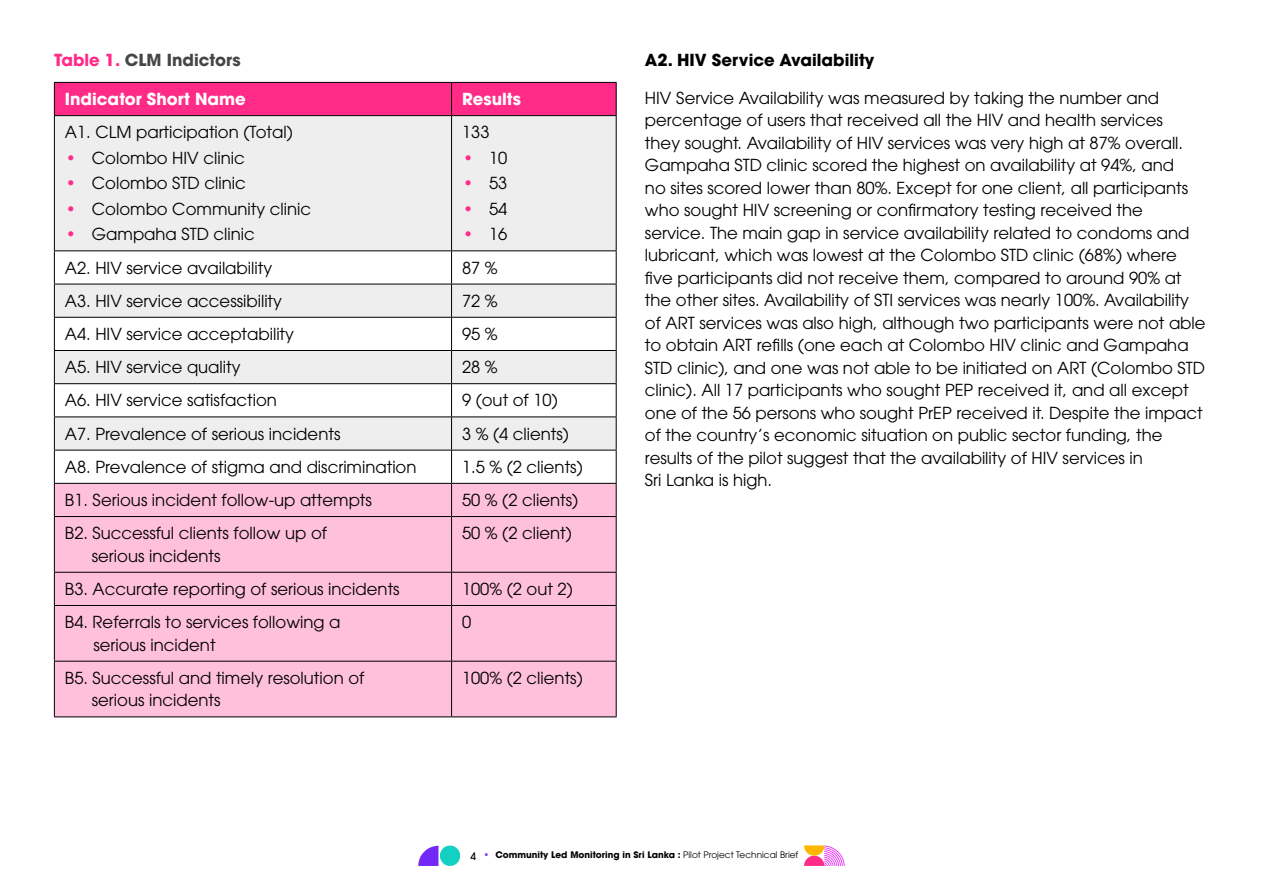
<style>
.page{position:relative;width:1263px;height:893px;background:#fff}
.page>*{position:absolute;margin:0;border:0;box-sizing:border-box;transform-origin:0 0}
.t1{font:16.5px/22.5px "ITC Avant Garde Pro";color:#000}
.t2{font:700 16.5px "ITC Avant Garde Pro";color:#fff}
.t3{font:700 16.5px "ITC Avant Garde Pro";color:#000}
.t4{font:700 16.5px "ITC Avant Garde Pro";color:#464646}
.t5{font:700 9px "ITC Avant Garde Pro";color:#000}
.s1{color:#fff}
.s2{color:#ff2b87}
.s3{font-weight:700;color:#ff2b87}
.s4{font-weight:500;font-size:10.2px}
.s5{color:#7329f5}
.s6{font-weight:400}
</style>
<div class="page">
<div style="left:55px;top:83px;width:561px;height:32px;background:#ff2b87"></div>
<svg style="left:55px;top:116px;width:561px;height:334px;fill:#eee"></svg>
<div style="left:55px;top:484px;width:561px;height:232px;background:#ffc0db"></div>
<hr style="left:54px;top:82px;width:398px;height:1px;background:#000">
<hr style="left:54px;top:83px;width:1px;height:32px;background:#000">
<hr style="left:452px;top:82px;width:164px;height:1px;background:#000">
<hr style="left:451px;top:83px;width:1px;height:32px;background:#000">
<hr style="left:616px;top:83px;width:1px;height:32px;background:#000">
<hr style="left:54px;top:115px;width:398px;height:1px;background:#000">
<hr style="left:54px;top:116px;width:1px;height:134px;background:#000">
<hr style="left:452px;top:115px;width:164px;height:1px;background:#000">
<hr style="left:451px;top:116px;width:1px;height:134px;background:#000">
<hr style="left:616px;top:116px;width:1px;height:134px;background:#000">
<hr style="left:54px;top:250px;width:398px;height:1px;background:#000">
<hr style="left:54px;top:251px;width:1px;height:33px;background:#000">
<hr style="left:452px;top:250px;width:164px;height:1px;background:#000">
<hr style="left:451px;top:251px;width:1px;height:33px;background:#000">
<hr style="left:616px;top:251px;width:1px;height:33px;background:#000">
<hr style="left:54px;top:284px;width:398px;height:1px;background:#000">
<hr style="left:54px;top:284px;width:1px;height:33px;background:#000">
<hr style="left:452px;top:284px;width:164px;height:1px;background:#000">
<hr style="left:451px;top:284px;width:1px;height:33px;background:#000">
<hr style="left:616px;top:284px;width:1px;height:33px;background:#000">
<hr style="left:54px;top:317px;width:398px;height:1px;background:#000">
<hr style="left:54px;top:318px;width:1px;height:32px;background:#000">
<hr style="left:452px;top:317px;width:164px;height:1px;background:#000">
<hr style="left:451px;top:318px;width:1px;height:32px;background:#000">
<hr style="left:616px;top:318px;width:1px;height:32px;background:#000">
<hr style="left:54px;top:350px;width:398px;height:1px;background:#000">
<hr style="left:54px;top:351px;width:1px;height:32px;background:#000">
<hr style="left:452px;top:350px;width:164px;height:1px;background:#000">
<hr style="left:451px;top:351px;width:1px;height:32px;background:#000">
<hr style="left:616px;top:351px;width:1px;height:32px;background:#000">
<hr style="left:54px;top:383px;width:398px;height:1px;background:#000">
<hr style="left:54px;top:384px;width:1px;height:32px;background:#000">
<hr style="left:452px;top:383px;width:164px;height:1px;background:#000">
<hr style="left:451px;top:384px;width:1px;height:32px;background:#000">
<hr style="left:616px;top:384px;width:1px;height:32px;background:#000">
<hr style="left:54px;top:416px;width:398px;height:1px;background:#000">
<hr style="left:54px;top:417px;width:1px;height:33px;background:#000">
<hr style="left:452px;top:416px;width:164px;height:1px;background:#000">
<hr style="left:451px;top:417px;width:1px;height:33px;background:#000">
<hr style="left:616px;top:417px;width:1px;height:33px;background:#000">
<hr style="left:54px;top:450px;width:398px;height:1px;background:#000">
<hr style="left:54px;top:450px;width:1px;height:33px;background:#000">
<hr style="left:452px;top:450px;width:164px;height:1px;background:#000">
<hr style="left:451px;top:450px;width:1px;height:33px;background:#000">
<hr style="left:616px;top:450px;width:1px;height:33px;background:#000">
<hr style="left:54px;top:483px;width:398px;height:1px;background:#000">
<hr style="left:54px;top:484px;width:1px;height:32px;background:#000">
<hr style="left:452px;top:483px;width:164px;height:1px;background:#000">
<hr style="left:451px;top:484px;width:1px;height:32px;background:#000">
<hr style="left:616px;top:484px;width:1px;height:32px;background:#000">
<hr style="left:54px;top:516px;width:398px;height:1px;background:#000">
<hr style="left:54px;top:517px;width:1px;height:55px;background:#000">
<hr style="left:452px;top:516px;width:164px;height:1px;background:#000">
<hr style="left:451px;top:517px;width:1px;height:55px;background:#000">
<hr style="left:616px;top:517px;width:1px;height:55px;background:#000">
<hr style="left:54px;top:606px;width:1px;height:55px;background:#000">
<hr style="left:451px;top:606px;width:1px;height:55px;background:#000">
<hr style="left:616px;top:606px;width:1px;height:55px;background:#000">
<hr style="left:54px;top:661px;width:398px;height:1px;background:#000">
<hr style="left:54px;top:662px;width:1px;height:54px;background:#000">
<hr style="left:452px;top:661px;width:164px;height:1px;background:#000">
<hr style="left:451px;top:662px;width:1px;height:54px;background:#000">
<hr style="left:616px;top:662px;width:1px;height:54px;background:#000">
<hr style="left:54px;top:716px;width:398px;height:1px;background:#000">
<hr style="left:452px;top:716px;width:164px;height:1px;background:#000">
<hr style="left:54px;top:572px;width:398px;height:1px;background:#000">
<hr style="left:54px;top:573px;width:1px;height:32px;background:#000">
<hr style="left:54px;top:605px;width:398px;height:1px;background:#000">
<hr style="left:452px;top:572px;width:164px;height:1px;background:#000">
<hr style="left:451px;top:573px;width:1px;height:32px;background:#000">
<hr style="left:616px;top:573px;width:1px;height:32px;background:#000">
<hr style="left:452px;top:605px;width:164px;height:1px;background:#000">
<div style="left:440px;top:845px;width:20px;height:21px;background:#12d1c2;border-radius:10px"></div>
<svg style="left:418px;top:846px;width:20px;height:20px"></svg>
<svg style="left:804px;top:845px;width:41px;height:21px"></svg>
<p class="t4" style="left:54px;top:49px;width:188px"><span class="s1">Table 1</span><span class="s2">.</span> CLM Indictors</p>
<p class="t2" style="left:65px;top:88px;width:182px">Indicator Short Name</p>
<p class="t2" style="left:462px;top:88px;width:60px">Results</p>
<p class="t1" style="left:65px;top:121px;width:229px">A1. CLM participation (Total)</p>
<p class="t1" style="left:65px;top:146px;width:181px"><span class="s3">•</span> Colombo HIV clinic</p>
<p class="t1" style="left:65px;top:172px;width:182px"><span class="s3">•</span> Colombo STD clinic</p>
<p class="t1" style="left:65px;top:197px;width:248px"><span class="s3">•</span> Colombo Community clinic</p>
<p class="t1" style="left:65px;top:223px;width:191px"><span class="s3">•</span> Gampaha STD clinic</p>
<p class="t1" style="left:462px;top:121px;width:29px">133</p>
<p class="t1" style="left:462px;top:146px;width:47px"><span class="s3">•</span> 10</p>
<p class="t1" style="left:462px;top:172px;width:47px"><span class="s3">•</span> 53</p>
<p class="t1" style="left:462px;top:197px;width:47px"><span class="s3">•</span> 54</p>
<p class="t1" style="left:462px;top:223px;width:47px"><span class="s3">•</span> 16</p>
<p class="t1" style="left:65px;top:256px;width:209px">A2. HIV service availability</p>
<p class="t1" style="left:462px;top:256px;width:37px">87 %</p>
<p class="t1" style="left:65px;top:289px;width:219px">A3. HIV service accessibility</p>
<p class="t1" style="left:462px;top:289px;width:37px">72 %</p>
<p class="t1" style="left:65px;top:322px;width:231px">A4. HIV service acceptability</p>
<p class="t1" style="left:462px;top:322px;width:37px">95 %</p>
<p class="t1" style="left:65px;top:356px;width:177px">A5. HIV service quality</p>
<p class="t1" style="left:462px;top:356px;width:37px">28 %</p>
<p class="t1" style="left:65px;top:389px;width:214px">A6. HIV service satisfaction</p>
<p class="t1" style="left:462px;top:389px;width:97px">9 (out of 10)</p>
<p class="t1" style="left:65px;top:422px;width:277px">A7. Prevalence of serious incidents</p>
<p class="t1" style="left:462px;top:422px;width:109px">3 % (4 clients)</p>
<p class="t1" style="left:65px;top:455px;width:353px">A8. Prevalence of stigma and discrimination</p>
<p class="t1" style="left:462px;top:455px;width:122px">1.5 % (2 clients)</p>
<p class="t1" style="left:65px;top:488px;width:309px">B1. Serious incident follow-up attempts</p>
<p class="t1" style="left:462px;top:488px;width:118px">50 % (2 clients)</p>
<p class="t1" style="left:92px;top:522px;width:237px;text-indent:-27px">B2. Successful clients follow up of serious incidents</p>
<p class="t1" style="left:462px;top:522px;width:111px">50 % (2 client)</p>
<p class="t1" style="left:65px;top:577px;width:336px">B3. Accurate reporting of serious incidents</p>
<p class="t1" style="left:462px;top:577px;width:112px">100% (2 out 2)</p>
<p class="t1" style="left:93px;top:611px;width:249px;text-indent:-28px">B4. Referrals to services following a serious incident</p>
<p class="t1" style="left:462px;top:611px;width:11px">0</p>
<p class="t1" style="left:92px;top:666px;width:274px;text-indent:-27px">B5. Successful and timely resolution of serious incidents</p>
<p class="t1" style="left:462px;top:666px;width:122px">100% (2 clients)</p>
<p class="t3" style="left:645px;top:49px;width:231px">A2. HIV Service Availability</p>
<p class="t1" style="left:645px;top:86px;width:562px">HIV Service Availability was measured by taking the number and percentage of users that received all the HIV and health services<br>they sought. Availability of HIV services was very high at 87% overall.<br>Gampaha STD clinic scored the highest on availability at 94%, and<br>no sites scored lower than 80%. Except for one client, all participants who sought HIV screening or confirmatory testing received the service. The main gap in service availability related to condoms and lubricant, which was lowest at the Colombo STD clinic (68%) where five participants did not receive them, compared to around 90% at the other sites. Availability of STI services was nearly 100%. Availability of ART services was also high, although two participants were not able to obtain ART refills (one each at Colombo HIV clinic and Gampaha STD clinic), and one was not able to be initiated on ART (Colombo STD clinic). All 17 participants who sought PEP received it, and all except one of the 56 persons who sought PrEP received it. Despite the impact of the country’s economic situation on public sector funding, the results of the pilot suggest that the availability of HIV services in<br>Sri Lanka is high.</p>
<p class="t5" style="left:471px;top:848px;width:329px"><span class="s4">4</span> <span class="s5">•</span> Community Led Monitoring in Sri Lanka : <span class="s6">Pilot Project Technical Brief</span></p>
</div>
